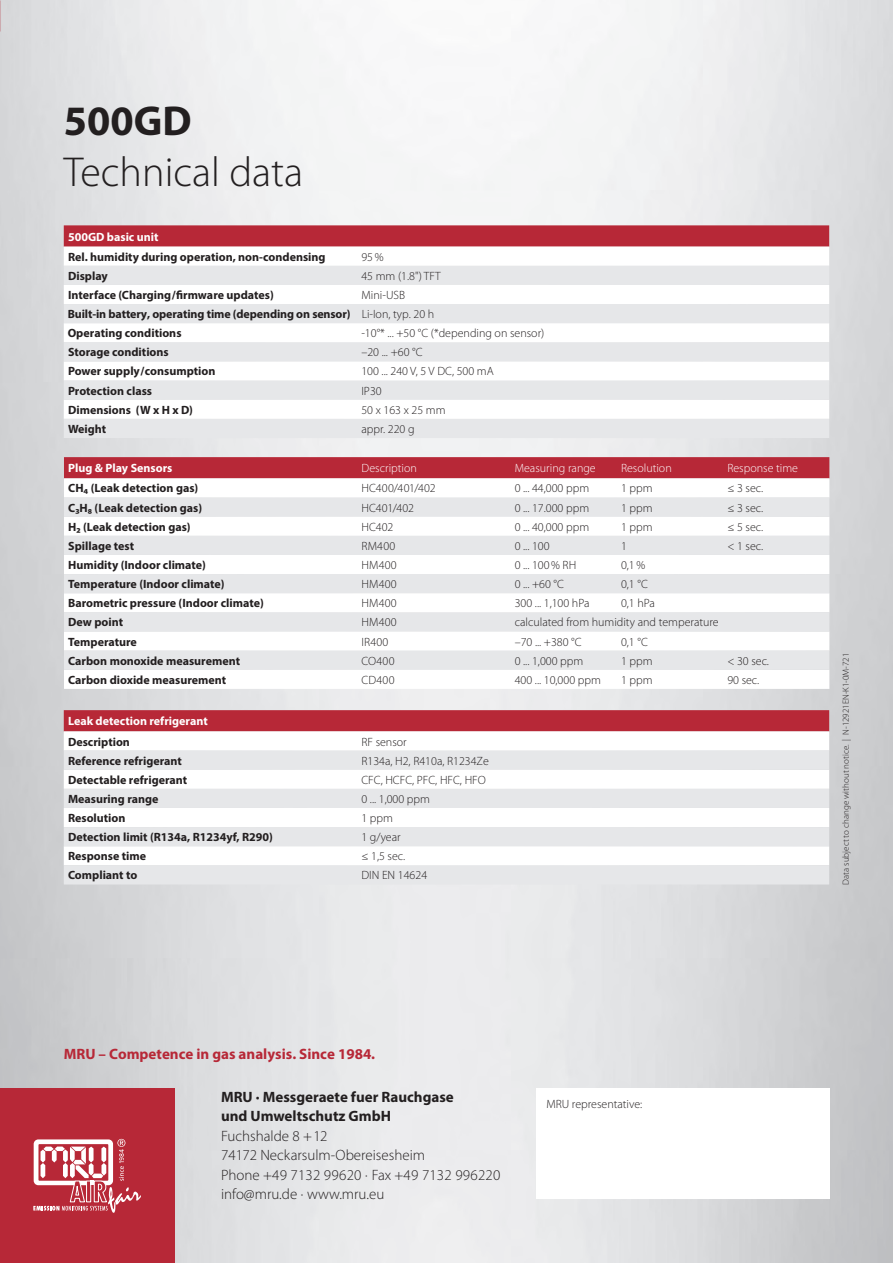
<style>
.page{position:relative;width:893px;height:1263px;background:#fff}
.page>*{position:absolute;margin:0;border:0;box-sizing:border-box;transform-origin:0 0}
.t1{font:300 42px "Myriad Pro";color:#231f20}
.t2{font:700 42px "Myriad Pro";color:#231f20}
.t3{font:300 15px/19.5px "Myriad Pro";color:#231f20}
.t4{font:700 15px/19.5px "Myriad Pro";color:#231f20}
.t5{font:700 15px "Myriad Pro";color:#b72837}
.t6{font:700 12px/19.2px "Myriad Pro";color:#231f20}
.t7{font:300 12px/19.2px "Myriad Pro";color:#231f20}
.t8{font:700 12px "Myriad Pro";color:#fff}
.t9{font:300 12px "Myriad Pro";color:#fff}
.t10{font:300 9px "Myriad Pro";color:#231f20}
.s1{font-weight:300}
</style>
<div class="page">
<img style="left:0;top:0;width:893px;height:1263px">
<div style="left:536px;top:1089px;width:293px;height:110px;background:#fff"></div>
<div style="left:0;top:1089px;width:174px;height:174px;background:#b72837"></div>
<svg style="left:64px;top:225px;width:765px;height:22px"></svg>
<svg style="left:64px;top:247px;width:765px;height:19px"></svg>
<svg style="left:64px;top:266px;width:765px;height:172px;fill:#e6e7e9"></svg>
<div style="left:64px;top:710px;width:765px;height:21px;background:#b72837"></div>
<svg style="left:64px;top:731px;width:765px;height:19px"></svg>
<svg style="left:64px;top:750px;width:765px;height:134px;fill:#e6e7e9"></svg>
<div style="left:64px;top:457px;width:765px;height:21px;background:#b72837"></div>
<svg style="left:64px;top:478px;width:765px;height:211px"></svg>
<svg style="left:64px;top:497px;width:765px;height:173px;fill:#e6e7e9"></svg>
<svg style="left:33px;top:1139px;width:108px;height:74px"></svg>
<h1 class="t2" style="left:64px;top:93px;width:129px">500GD</h1>
<h1 class="t1" style="left:64px;top:146px;width:241px">Technical data</h1>
<p class="t8" style="left:68px;top:229px;width:92px">500GD basic unit</p>
<p class="t6" style="left:68px;top:247px;width:259px">Rel. humidity during operation, non-condensing</p>
<p class="t7" style="left:361px;top:247px;width:24px">95%</p>
<p class="t6" style="left:68px;top:266px;width:41px">Display</p>
<p class="t7" style="left:361px;top:266px;width:81px">45 mm (1.8") TFT</p>
<p class="t6" style="left:68px;top:285px;width:207px">Interface (Charging/firmware updates)</p>
<p class="t6" style="left:68px;top:285px;width:368px;text-indent:294px"><span class="s1">Mini-USB<br></span>Built-in battery, operating time (depending on sensor) <span class="s1">Li-Ion, typ. 20 h<br></span>Operating conditions</p>
<p class="t7" style="left:361px;top:323px;width:184px">-10°* ... +50 °C (*depending on sensor)</p>
<p class="t6" style="left:68px;top:342px;width:102px">Storage conditions</p>
<p class="t7" style="left:361px;top:343px;width:63px">–20 ... +60 °C</p>
<p class="t6" style="left:68px;top:361px;width:149px">Power supply/consumption</p>
<p class="t7" style="left:361px;top:362px;width:134px">100 ... 240 V, 5 V DC, 500 mA</p>
<p class="t6" style="left:68px;top:381px;width:86px">Protection class</p>
<p class="t7" style="left:361px;top:381px;width:22px">IP30</p>
<p class="t6" style="left:68px;top:400px;width:126px">Dimensions (W x H x D)</p>
<p class="t7" style="left:361px;top:400px;width:86px">50 x 163 x 25 mm</p>
<p class="t6" style="left:68px;top:419px;width:40px">Weight</p>
<p class="t7" style="left:361px;top:419px;width:55px">appr. 220 g</p>
<p class="t8" style="left:68px;top:460px;width:106px">Plug &amp; Play Sensors</p>
<p class="t9" style="left:362px;top:461px;width:57px">Description</p>
<p class="t9" style="left:515px;top:461px;width:83px">Measuring range</p>
<p class="t9" style="left:621px;top:461px;width:52px">Resolution</p>
<p class="t9" style="left:727px;top:461px;width:72px">Response time</p>
<p class="t6" style="left:68px;top:478px;width:132px">CH₄ (Leak detection gas)</p>
<p class="t7" style="left:362px;top:479px;width:75px">HC400/401/402</p>
<p class="t7" style="left:515px;top:479px;width:76px">0 ... 44,000 ppm</p>
<p class="t7" style="left:621px;top:479px;width:33px">1 ppm</p>
<p class="t7" style="left:727px;top:479px;width:37px">≤ 3 sec.</p>
<p class="t6" style="left:68px;top:498px;width:135px">C₃H₈ (Leak detection gas)</p>
<p class="t7" style="left:362px;top:498px;width:54px">HC401/402</p>
<p class="t7" style="left:515px;top:498px;width:76px">0 ... 17.000 ppm</p>
<p class="t7" style="left:621px;top:498px;width:33px">1 ppm</p>
<p class="t7" style="left:727px;top:498px;width:37px">≤ 3 sec.</p>
<p class="t6" style="left:68px;top:517px;width:124px">H₂ (Leak detection gas)</p>
<p class="t7" style="left:362px;top:517px;width:33px">HC402</p>
<p class="t7" style="left:515px;top:517px;width:76px">0 ... 40,000 ppm</p>
<p class="t7" style="left:621px;top:517px;width:33px">1 ppm</p>
<p class="t7" style="left:727px;top:517px;width:37px">≤ 5 sec.</p>
<p class="t6" style="left:68px;top:536px;width:67px">Spillage test</p>
<p class="t7" style="left:362px;top:536px;width:35px">RM400</p>
<p class="t7" style="left:515px;top:536px;width:36px">0 ... 100</p>
<p class="t7" style="left:621px;top:536px;width:7px">1</p>
<p class="t7" style="left:727px;top:536px;width:37px">&lt; 1 sec.</p>
<p class="t6" style="left:68px;top:555px;width:139px">Humidity (Indoor climate)</p>
<p class="t7" style="left:362px;top:555px;width:37px">HM400</p>
<p class="t7" style="left:515px;top:555px;width:63px">0 ... 100% RH</p>
<p class="t7" style="left:621px;top:555px;width:26px">0,1%</p>
<p class="t6" style="left:68px;top:574px;width:158px">Temperature (Indoor climate)</p>
<p class="t7" style="left:362px;top:574px;width:37px">HM400</p>
<p class="t7" style="left:515px;top:574px;width:51px">0 ... +60 °C</p>
<p class="t7" style="left:621px;top:574px;width:28px">0,1 °C</p>
<p class="t6" style="left:68px;top:593px;width:197px">Barometric pressure (Indoor climate)</p>
<p class="t7" style="left:362px;top:593px;width:37px">HM400</p>
<p class="t7" style="left:515px;top:593px;width:76px">300 ... 1,100 hPa</p>
<p class="t7" style="left:621px;top:593px;width:35px">0,1 hPa</p>
<p class="t6" style="left:68px;top:612px;width:56px">Dew point</p>
<p class="t7" style="left:362px;top:613px;width:37px">HM400</p>
<p class="t7" style="left:515px;top:613px;width:206px">calculated from humidity and temperature</p>
<p class="t6" style="left:68px;top:631px;width:70px">Temperature</p>
<p class="t7" style="left:362px;top:632px;width:28px">IR400</p>
<p class="t7" style="left:515px;top:632px;width:68px">–70 ... +380 °C</p>
<p class="t7" style="left:621px;top:632px;width:28px">0,1 °C</p>
<p class="t6" style="left:68px;top:651px;width:173px">Carbon monoxide measurement</p>
<p class="t7" style="left:362px;top:651px;width:34px">CO400</p>
<p class="t7" style="left:515px;top:651px;width:70px">0 ... 1,000 ppm</p>
<p class="t7" style="left:621px;top:651px;width:33px">1 ppm</p>
<p class="t7" style="left:727px;top:651px;width:43px">&lt; 30 sec.</p>
<p class="t6" style="left:68px;top:670px;width:159px">Carbon dioxide measurement</p>
<p class="t7" style="left:362px;top:670px;width:34px">CD400</p>
<p class="t7" style="left:515px;top:670px;width:88px">400 ... 10,000 ppm</p>
<p class="t7" style="left:621px;top:670px;width:33px">1 ppm</p>
<p class="t7" style="left:727px;top:670px;width:33px">90 sec.</p>
<p class="t8" style="left:68px;top:713px;width:141px">Leak detection refrigerant</p>
<p class="t6" style="left:68px;top:731px;width:206px">Description<br>Reference refrigerant<br>Detectable refrigerant<br>Measuring range<br>Resolution<br>Detection limit (R134a, R1234yf, R290)<br>Response time<br>Compliant to</p>
<p class="t7" style="left:361px;top:732px;width:129px">RF sensor<br>R134a, H2, R410a, R1234Ze<br>CFC, HCFC, PFC, HFC, HFO<br>0 ... 1,000 ppm<br>1 ppm<br>1 g/year<br>≤ 1,5 sec.<br>DIN EN 14624</p>
<p class="t10" style="left:840px;top:884px;width:233px;rotate:-90deg">Data subject to change without notice. | N-12921EN-K1-0M-721</p>
<p class="t5" style="left:64px;top:1044px;width:313px">MRU – Competence in gas analysis. Since 1984.</p>
<p class="t4" style="left:221px;top:1086px;width:234px">MRU · Messgeraete fuer Rauchgase und Umweltschutz GmbH</p>
<p class="t3" style="left:221px;top:1126px;width:281px">Fuchshalde 8 + 12<br>74172 Neckarsulm-Obereisesheim<br>Phone +49 7132 99620 · Fax +49 7132 996220 info@mru.de · www.mru.eu</p>
<p class="t7" style="left:546px;top:1094px;width:97px">MRU representative:</p>
</div>
